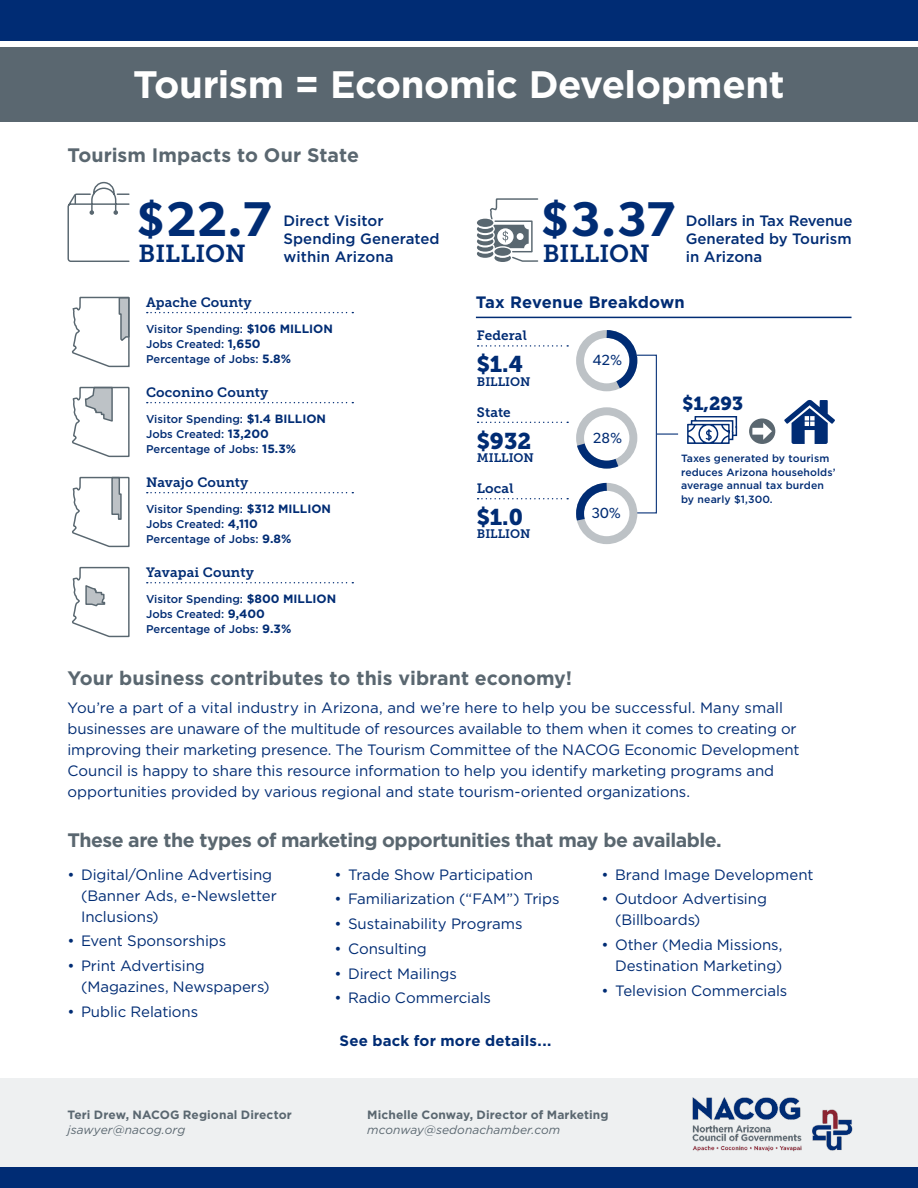
<style>
.page{position:relative;width:918px;height:1188px;background:#fff}
.page>*{position:absolute;margin:0;border:0;box-sizing:border-box;transform-origin:0 0}
.MAIN_STAT_-_Number{font:600 48.9px "Gibson";color:#002c74}
.t1{font:700 38.25px "Gotham";letter-spacing:-.01em;color:#fff}
.MAIN_STAT_-_Unit{font:24.45px "Museo Slab 700";color:#002c74}
.t2{font:22.65px "Museo Slab 900";color:#002c74}
.Subheads{font:700 19.5px "Gotham";letter-spacing:-.015em;color:#5a6770}
.Subheads-2{font:700 19.5px "Gotham";letter-spacing:.005em;color:#5a6770}
.t3{font:18.75px "Museo Slab 900";color:#002c74}
.Blue_Subheads{font:700 16.5px "Gotham";letter-spacing:.015em;color:#002c74}
.t4{font:15px/21px "Gotham";letter-spacing:-.005em;color:#002c74}
.t5{font:500 15px/18px "Gotham";color:#002c74}
.t6{font:700 15px "Gotham";letter-spacing:.01em;color:#002c74}
.t7{font:14.7px "Gibson";color:#002c74}
.t8{font:13.5px "Museo Slab 700";letter-spacing:.01em;color:#002c74}
.t9{font:12.3px "Museo Slab 700";color:#002c74}
.t10{font:700 12px "Gotham";letter-spacing:.01em;color:#5a6770}
.t11{font:italic 12px "Gotham";letter-spacing:.005em;color:#5a6770}
.t12{font:500 11.25px/15px "Gotham";color:#002c74}
.t13{font:500 10.5px/13.5px "Gotham";letter-spacing:.01em;color:#002c74}
.s1{font-weight:700;font-size:12px}
</style>
<div class="page">
<div style="left:0;top:1078px;width:918px;height:110px;background:#eef0f1"></div>
<div style="left:0;top:47px;width:918px;height:75px;background:#5a6770"></div>
<div style="left:0;top:0;width:918px;height:40px;background:#002c74"></div>
<div style="left:0;top:1168px;width:918px;height:20px;background:#002c74"></div>
<img style="left:692px;top:1097px;width:161px;height:55px">
<svg style="left:147px;top:312px;width:206px;height:1px"></svg>
<svg style="left:71px;top:296px;width:59px;height:72px"></svg>
<svg style="left:147px;top:402px;width:206px;height:1px"></svg>
<svg style="left:72px;top:386px;width:58px;height:72px"></svg>
<svg style="left:147px;top:492px;width:206px;height:1px"></svg>
<svg style="left:72px;top:476px;width:58px;height:72px"></svg>
<svg style="left:147px;top:582px;width:206px;height:1px"></svg>
<svg style="left:72px;top:566px;width:58px;height:72px"></svg>
<svg style="left:67px;top:181px;width:63px;height:81px"></svg>
<div style="left:635px;top:355px;width:22px;height:159px;border:1px solid #002c74"></div>
<hr style="left:657px;top:433px;width:21px;height:2px;background:#002c74">
<svg style="left:478px;top:345px;width:90px;height:2px"></svg>
<div style="left:576px;top:330px;width:61px;height:61px;border:8px solid #bdc2c6;border-radius:50%"></div>
<svg style="left:599px;top:330px;width:42px;height:65px"></svg>
<div style="left:576px;top:407px;width:61px;height:62px;border:8px solid #bdc2c6;border-radius:50%"></div>
<svg style="left:576px;top:435px;width:51px;height:34px"></svg>
<hr style="left:476px;top:317px;width:376px;height:1px;background:#002c74">
<svg style="left:784px;top:400px;width:51px;height:44px"></svg>
<svg style="left:749px;top:418px;width:26px;height:26px"></svg>
<svg style="left:687px;top:416px;width:50px;height:28px"></svg>
<div style="left:576px;top:483px;width:61px;height:61px;border:8px solid #bdc2c6;border-radius:50%"></div>
<svg style="left:478px;top:422px;width:90px;height:1px"></svg>
<svg style="left:478px;top:482px;width:137px;height:47px"></svg>
<svg style="left:477px;top:198px;width:62px;height:64px"></svg>
<p class="t1" style="left:133px;top:59px;width:653px">Tourism = Economic Development</p>
<p class="Subheads" style="left:68px;top:142px;width:293px">Tourism Impacts to Our State</p>
<p class="MAIN_STAT_-_Number" style="left:135px;top:190px;width:139px">$22.7</p>
<p class="MAIN_STAT_-_Unit" style="left:139px;top:240px;width:109px">BILLION</p>
<p class="t8" style="left:146px;top:295px;width:107px">Apache County</p>
<p class="t12" style="left:146px;top:321px;width:188px">Visitor Spending: <span class="s1">$106 MILLION<br></span>Jobs Created: <span class="s1">1,650<br></span>Percentage of Jobs: <span class="s1">5.8%</span></p>
<p class="t8" style="left:146px;top:385px;width:124px">Coconino County</p>
<p class="t12" style="left:146px;top:411px;width:182px">Visitor Spending: <span class="s1">$1.4 BILLION<br></span>Jobs Created: <span class="s1">13,200<br></span>Percentage of Jobs: <span class="s1">15.3%</span></p>
<p class="t8" style="left:146px;top:475px;width:104px">Navajo County</p>
<p class="t12" style="left:146px;top:501px;width:187px">Visitor Spending: <span class="s1">$312 MILLION<br></span>Jobs Created: <span class="s1">4,110<br></span>Percentage of Jobs: <span class="s1">9.8%</span></p>
<p class="t8" style="left:146px;top:565px;width:109px">Yavapai County</p>
<p class="t12" style="left:146px;top:591px;width:192px">Visitor Spending: <span class="s1">$800 MILLION<br></span>Jobs Created: <span class="s1">9,400<br></span>Percentage of Jobs: <span class="s1">9.3%</span></p>
<p class="t5" style="left:283px;top:212px;width:158px">Direct Visitor<br>Spending Generated within Arizona</p>
<p class="MAIN_STAT_-_Number" style="left:539px;top:190px;width:138px">$3.37</p>
<p class="MAIN_STAT_-_Unit" style="left:543px;top:240px;width:109px">BILLION</p>
<p class="t5" style="left:686px;top:212px;width:168px;text-align:justify">Dollars in Tax Revenue Generated by Tourism in Arizona</p>
<p class="Blue_Subheads" style="left:476px;top:291px;width:210px">Tax Revenue Breakdown</p>
<p class="t8" style="left:477px;top:328px;width:51px">Federal</p>
<p class="t2" style="left:477px;top:351px;width:48px">$1.4</p>
<p class="t9" style="left:477px;top:374px;width:55px">BILLION</p>
<p class="t8" style="left:477px;top:404px;width:35px">State</p>
<p class="t2" style="left:477px;top:428px;width:56px">$932</p>
<p class="t9" style="left:477px;top:451px;width:59px">MILLION</p>
<p class="t8" style="left:477px;top:481px;width:38px">Local</p>
<p class="t2" style="left:477px;top:504px;width:48px">$1.0</p>
<p class="t9" style="left:477px;top:527px;width:55px">BILLION</p>
<p class="t7" style="left:593px;top:351px;width:31px">42%</p>
<p class="t7" style="left:593px;top:429px;width:31px">28%</p>
<p class="t7" style="left:591px;top:504px;width:31px">30%</p>
<p class="t3" style="left:683px;top:392px;width:62px">$1,293</p>
<p class="t13" style="left:681px;top:451px;width:156px">Taxes generated by tourism reduces Arizona households’ average annual tax burden by nearly $1,300.</p>
<p class="Subheads-2" style="left:68px;top:665px;width:506px">Your business contributes to this vibrant economy!</p>
<p class="t4" style="left:68px;top:697px;width:734px">You’re a part of a vital industry in Arizona, and we’re here to help you be successful. Many small businesses are unaware of the multitude of resources available to them when it comes to creating or improving their marketing presence. The Tourism Committee of the NACOG Economic Development Council is happy to share this resource information to help you identify marketing programs and opportunities provided by various regional and state tourism-oriented organizations.</p>
<p class="Subheads" style="left:68px;top:827px;width:656px">These are the types of marketing opportunities that may be available.</p>
<p class="t4" style="left:81px;top:864px;width:197px;text-indent:-14px">• Digital/Online Advertising (Banner Ads, e-Newsletter<br>Inclusions)</p>
<p class="t4" style="left:68px;top:930px;width:160px">• Event Sponsorships</p>
<p class="t4" style="left:81px;top:955px;width:190px;text-indent:-14px">• Print Advertising (Magazines, Newspapers)</p>
<p class="t4" style="left:68px;top:1001px;width:132px">• Public Relations</p>
<p class="t4" style="left:334px;top:864px;width:200px">• Trade Show Participation</p>
<p class="t4" style="left:334px;top:888px;width:226px">• Familiarization (“FAM”) Trips</p>
<p class="t4" style="left:334px;top:913px;width:190px">• Sustainability Programs</p>
<p class="t4" style="left:334px;top:938px;width:94px">• Consulting</p>
<p class="t4" style="left:334px;top:963px;width:124px">• Direct Mailings</p>
<p class="t4" style="left:334px;top:987px;width:158px">• Radio Commercials</p>
<p class="t4" style="left:602px;top:864px;width:213px">• Brand Image Development</p>
<p class="t4" style="left:615px;top:888px;width:153px;text-indent:-14px">• Outdoor Advertising (Billboards)</p>
<p class="t4" style="left:602px;top:934px;width:183px;text-align:right">• Other (Media Missions,<br>Destination Marketing)</p>
<p class="t4" style="left:602px;top:980px;width:187px">• Television Commercials</p>
<p class="t10" style="left:68px;top:1107px;width:226px">Teri Drew, NACOG Regional Director</p>
<p class="t11" style="left:68px;top:1122px;width:119px">jsawyer@nacog.org</p>
<p class="t6" style="left:340px;top:1031px;width:213px">See back for more details...</p>
<p class="t10" style="left:367px;top:1107px;width:243px">Michelle Conway, Director of Marketing</p>
<p class="t11" style="left:367px;top:1122px;width:195px">mconway@sedonachamber.com</p>
</div>
